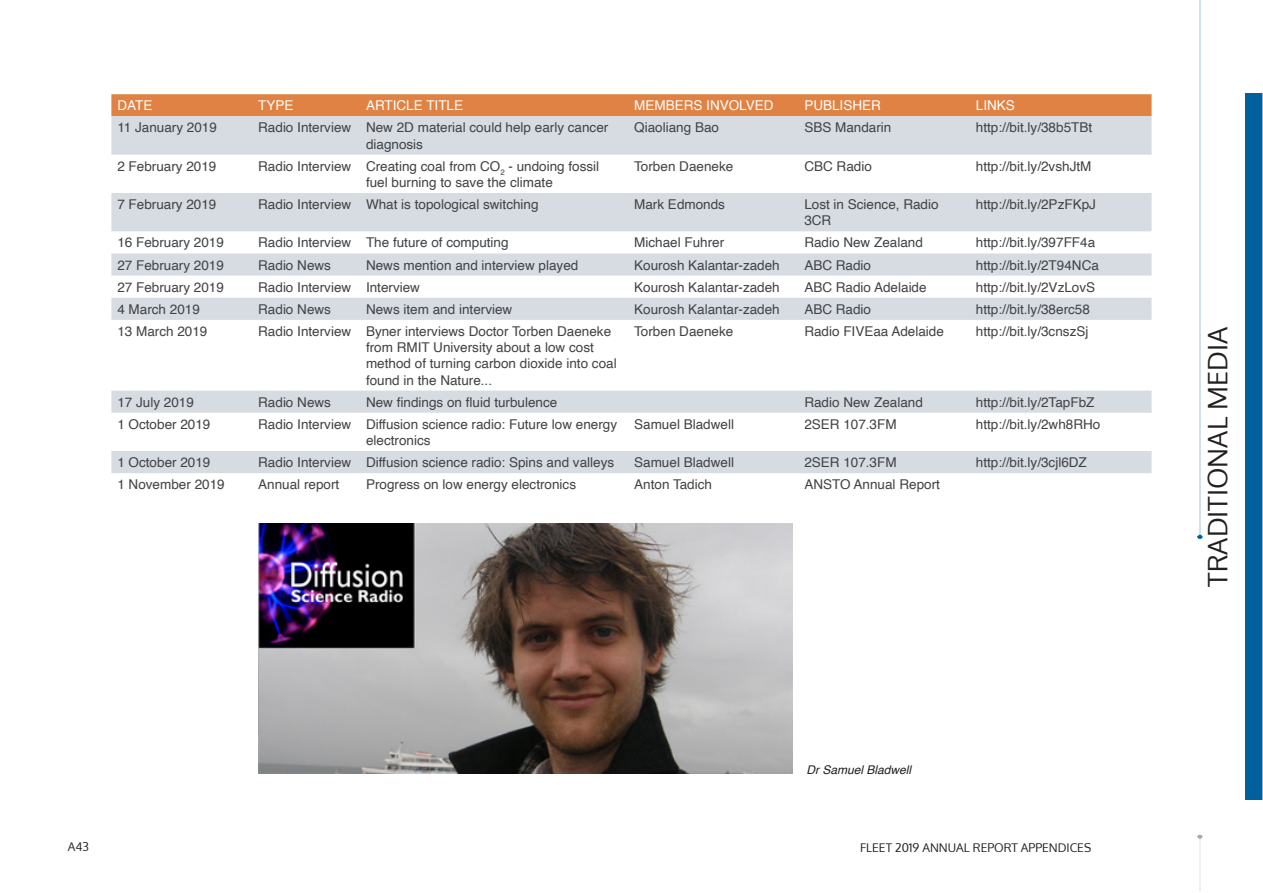
<style>
.page{position:relative;width:1263px;height:893px;background:#fff}
.page>*{position:absolute;margin:0;border:0;box-sizing:border-box;transform-origin:0 0}
.t1{font:27px "Oxygen";color:#231f20}
.t2{font:13.5px/16.2px "Helvetica";color:#414244}
.t3{font:13.5px "Helvetica";color:#fff}
.t4{font:12px "Oxygen";color:#231f20}
.t5{font:italic 12px "Helvetica";color:#231f20}
</style>
<div class="page">
<div style="left:1246px;top:93px;width:17px;height:706px;background:#00609c"></div>
<img style="left:1198px;top:0;width:4px;height:891px">
<div style="left:111px;top:94px;width:1040px;height:22px;background:#e08244"></div>
<svg style="left:111px;top:116px;width:1040px;height:357px"></svg>
<img style="left:258px;top:523px;width:534px;height:251px">
<p class="t3" style="left:117px;top:95px;width:37px">DATE</p>
<p class="t3" style="left:258px;top:95px;width:37px">TYPE</p>
<p class="t3" style="left:366px;top:95px;width:99px">ARTICLE TITLE</p>
<p class="t3" style="left:634px;top:95px;width:141px">MEMBERS INVOLVED</p>
<p class="t3" style="left:804px;top:95px;width:78px">PUBLISHER</p>
<p class="t3" style="left:976px;top:95px;width:41px">LINKS</p>
<p class="t2" style="left:117px;top:120px;width:101px">11 January 2019</p>
<p class="t2" style="left:258px;top:120px;width:95px">Radio Interview</p>
<p class="t2" style="left:366px;top:120px;width:244px">New 2D material could help early cancer diagnosis</p>
<p class="t2" style="left:634px;top:120px;width:86px">Qiaoliang Bao</p>
<p class="t2" style="left:804px;top:120px;width:89px">SBS Mandarin</p>
<p class="t2" style="left:976px;top:120px;width:118px">http://bit.ly/38b5TBt</p>
<p class="t2" style="left:117px;top:158px;width:101px">2 February 2019</p>
<p class="t2" style="left:258px;top:158px;width:95px">Radio Interview</p>
<p class="t2" style="left:366px;top:158px;width:235px">Creating coal from CO<sub>2</sub> - undoing fossil fuel burning to save the climate</p>
<p class="t2" style="left:634px;top:158px;width:101px">Torben Daeneke</p>
<p class="t2" style="left:804px;top:158px;width:69px">CBC Radio</p>
<p class="t2" style="left:976px;top:158px;width:117px">http://bit.ly/2vshJtM</p>
<p class="t2" style="left:117px;top:197px;width:101px">7 February 2019</p>
<p class="t2" style="left:258px;top:197px;width:95px">Radio Interview</p>
<p class="t2" style="left:366px;top:197px;width:174px">What is topological switching</p>
<p class="t2" style="left:634px;top:197px;width:92px">Mark Edmonds</p>
<p class="t2" style="left:804px;top:197px;width:136px">Lost in Science, Radio<br>3CR</p>
<p class="t2" style="left:976px;top:197px;width:122px">http://bit.ly/2PzFKpJ</p>
<p class="t2" style="left:117px;top:235px;width:108px">16 February 2019</p>
<p class="t2" style="left:258px;top:235px;width:95px">Radio Interview</p>
<p class="t2" style="left:366px;top:235px;width:144px">The future of computing</p>
<p class="t2" style="left:634px;top:235px;width:92px">Michael Fuhrer</p>
<p class="t2" style="left:804px;top:235px;width:120px">Radio New Zealand</p>
<p class="t2" style="left:976px;top:235px;width:121px">http://bit.ly/397FF4a</p>
<p class="t2" style="left:117px;top:257px;width:108px">27 February 2019</p>
<p class="t2" style="left:258px;top:257px;width:74px">Radio News</p>
<p class="t2" style="left:366px;top:257px;width:214px">News mention and interview played</p>
<p class="t2" style="left:634px;top:257px;width:147px">Kourosh Kalantar-zadeh</p>
<p class="t2" style="left:804px;top:257px;width:68px">ABC Radio</p>
<p class="t2" style="left:976px;top:257px;width:125px">http://bit.ly/2T94NCa</p>
<p class="t2" style="left:117px;top:279px;width:108px">27 February 2019</p>
<p class="t2" style="left:258px;top:279px;width:95px">Radio Interview</p>
<p class="t2" style="left:366px;top:279px;width:56px">Interview</p>
<p class="t2" style="left:634px;top:279px;width:147px">Kourosh Kalantar-zadeh</p>
<p class="t2" style="left:804px;top:279px;width:124px">ABC Radio Adelaide</p>
<p class="t2" style="left:976px;top:279px;width:121px">http://bit.ly/2VzLovS</p>
<p class="t2" style="left:117px;top:301px;width:84px">4 March 2019</p>
<p class="t2" style="left:258px;top:301px;width:74px">Radio News</p>
<p class="t2" style="left:366px;top:301px;width:148px">News item and interview</p>
<p class="t2" style="left:634px;top:301px;width:147px">Kourosh Kalantar-zadeh</p>
<p class="t2" style="left:804px;top:301px;width:68px">ABC Radio</p>
<p class="t2" style="left:976px;top:301px;width:116px">http://bit.ly/38erc58</p>
<p class="t2" style="left:117px;top:324px;width:92px">13 March 2019</p>
<p class="t2" style="left:258px;top:324px;width:95px">Radio Interview</p>
<p class="t2" style="left:366px;top:324px;width:252px">Byner interviews Doctor Torben Daeneke from RMIT University about a low cost method of turning carbon dioxide into coal found in the Nature...</p>
<p class="t2" style="left:634px;top:324px;width:101px">Torben Daeneke</p>
<p class="t2" style="left:804px;top:324px;width:141px">Radio FIVEaa Adelaide</p>
<p class="t2" style="left:976px;top:324px;width:114px">http://bit.ly/3cnszSj</p>
<p class="t2" style="left:117px;top:394px;width:78px">17 July 2019</p>
<p class="t2" style="left:258px;top:394px;width:74px">Radio News</p>
<p class="t2" style="left:366px;top:394px;width:193px">New findings on fluid turbulence</p>
<p class="t2" style="left:804px;top:394px;width:120px">Radio New Zealand</p>
<p class="t2" style="left:976px;top:394px;width:120px">http://bit.ly/2TapFbZ</p>
<p class="t2" style="left:117px;top:416px;width:95px">1 October 2019</p>
<p class="t2" style="left:258px;top:416px;width:95px">Radio Interview</p>
<p class="t2" style="left:366px;top:416px;width:253px">Diffusion science radio: Future low energy electronics</p>
<p class="t2" style="left:634px;top:416px;width:101px">Samuel Bladwell</p>
<p class="t2" style="left:804px;top:416px;width:94px">2SER 107.3FM</p>
<p class="t2" style="left:976px;top:416px;width:126px">http://bit.ly/2wh8RHo</p>
<p class="t2" style="left:117px;top:455px;width:95px">1 October 2019</p>
<p class="t2" style="left:258px;top:455px;width:95px">Radio Interview</p>
<p class="t2" style="left:366px;top:455px;width:250px">Diffusion science radio: Spins and valleys</p>
<p class="t2" style="left:634px;top:455px;width:101px">Samuel Bladwell</p>
<p class="t2" style="left:804px;top:455px;width:94px">2SER 107.3FM</p>
<p class="t2" style="left:976px;top:455px;width:113px">http://bit.ly/3cjl6DZ</p>
<p class="t2" style="left:117px;top:477px;width:109px">1 November 2019</p>
<p class="t2" style="left:258px;top:477px;width:83px">Annual report</p>
<p class="t2" style="left:366px;top:477px;width:212px">Progress on low energy electronics</p>
<p class="t2" style="left:634px;top:477px;width:79px">Anton Tadich</p>
<p class="t2" style="left:804px;top:477px;width:137px">ANSTO Annual Report</p>
<p class="t5" style="left:806px;top:760px;width:106px">Dr Samuel Bladwell</p>
<p class="t4" style="left:68px;top:839px;width:23px">A43</p>
<p class="t4" style="left:860px;top:840px;width:232px">FLEET 2019 ANNUAL REPORT APPENDICES</p>
<p class="t1" style="left:1199px;top:587px;width:261px;rotate:-90deg">TRADITIONAL MEDIA</p>
</div>
